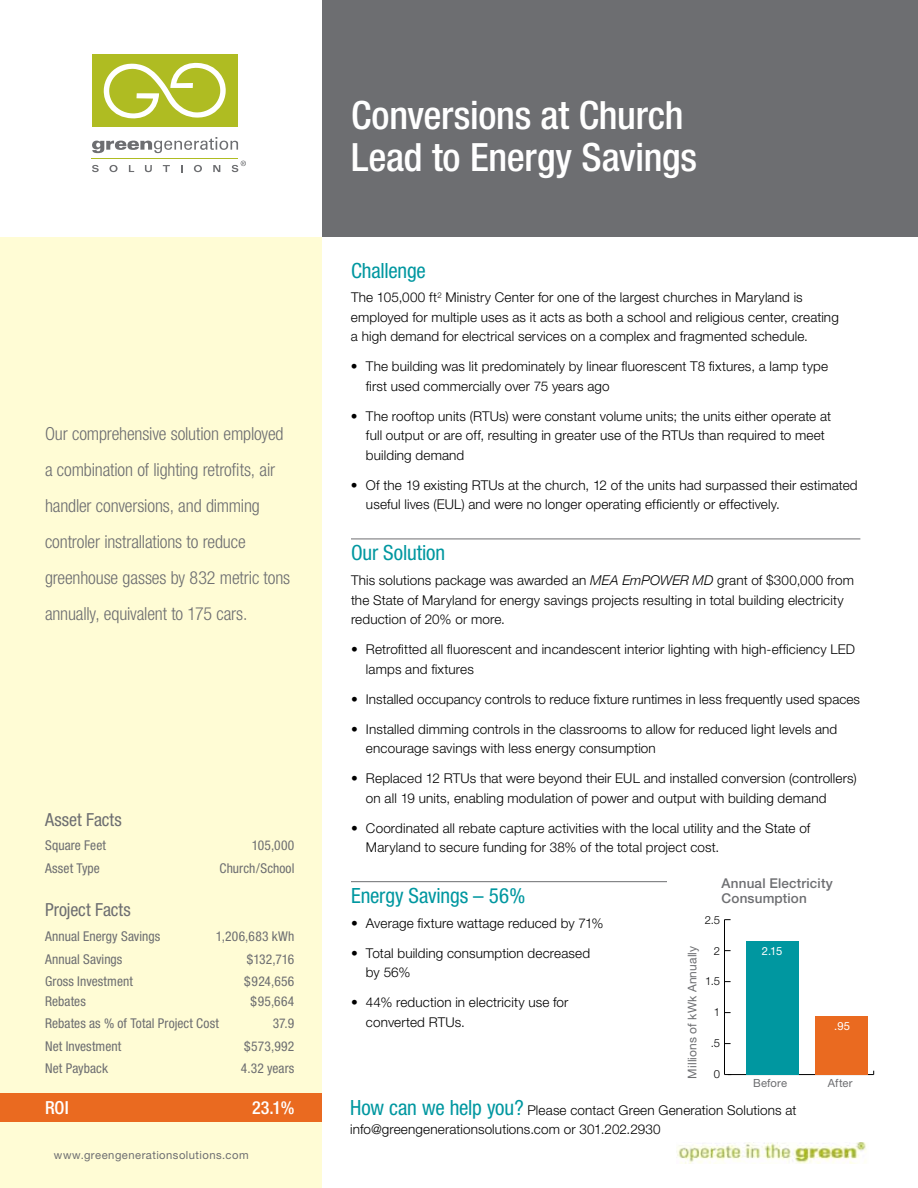
<style>
.page{position:relative;width:918px;height:1188px;background:#fff}
.page>*{position:absolute;margin:0;border:0;box-sizing:border-box;transform-origin:0 0}
.t1{font:500 condensed 39px/42px "Helvetica Neue";letter-spacing:-.01em;color:#fff}
.t2{font:condensed 21px "Helvetica Neue";letter-spacing:-.01em;color:#0097a0}
.t3{font:300 condensed 18px/36px "Helvetica Neue";letter-spacing:-.01em;color:#6d6e71}
.t4{font:condensed 18px "Helvetica Neue";color:#6d6e71}
.t5{font:500 condensed 18px "Helvetica Neue";color:#fff}
.t6{font:300 13.5px/19.5px "Helvetica Neue";letter-spacing:.01em;color:#000}
.t7{font:condensed 13.5px "Helvetica Neue";letter-spacing:.01em;color:#6d6e71}
.t8{font:500 13.5px/15px "Helvetica Neue";letter-spacing:.01em;color:#6d6e71}
.t9{font:12px "Helvetica Neue";letter-spacing:.01em;color:#6d6e71}
.t10{font:11.25px "Helvetica Neue";letter-spacing:.04em;color:#6d6e71}
.t11{font:300 11.25px "Helvetica Neue";color:#000}
.t12{font:11.25px "Helvetica Neue";color:#fff}
.s1{font-style:italic}
.s2{font-weight:400;font-stretch:condensed;font-size:21px;color:#0097a0}
</style>
<div class="page">
<svg style="left:92px;top:137px;width:146px;height:16px"></svg>
<div style="left:92px;top:54px;width:146px;height:73px;background:#afbc22"></div>
<svg style="left:103px;top:63px;width:123px;height:56px"></svg>
<svg style="left:92px;top:165px;width:7px;height:7px"></svg>
<svg style="left:109px;top:165px;width:9px;height:7px"></svg>
<svg style="left:129px;top:165px;width:5px;height:7px"></svg>
<svg style="left:145px;top:165px;width:7px;height:7px"></svg>
<svg style="left:163px;top:165px;width:7px;height:7px"></svg>
<svg style="left:181px;top:165px;width:2px;height:7px"></svg>
<svg style="left:194px;top:165px;width:8px;height:7px"></svg>
<svg style="left:213px;top:165px;width:7px;height:7px"></svg>
<hr style="left:92px;top:158px;width:146px;height:1px;background:#afbc22">
<svg style="left:232px;top:161px;width:14px;height:11px"></svg>
<div style="left:322px;top:0;width:596px;height:237px;background:#6d6e71"></div>
<div style="left:0;top:237px;width:322px;height:951px;background:#fffcd5"></div>
<div style="left:0;top:1093px;width:322px;height:29px;background:#ea6a20"></div>
<img style="left:677px;top:1142px;width:189px;height:22px">
<hr style="left:351px;top:539px;width:509px;height:1px;background:#6d6e71">
<hr style="left:351px;top:881px;width:509px;height:1px;background:#6d6e71">
<div style="left:668px;top:873px;width:232px;height:63px;background:#fff"></div>
<hr style="left:729px;top:1074px;width:145px;height:1px;background:#000">
<hr style="left:724px;top:920px;width:1px;height:155px;background:#000">
<div style="left:816px;top:1016px;width:52px;height:59px;background:#ea6a20"></div>
<div style="left:746px;top:941px;width:52px;height:134px;background:#0097a0"></div>
<h3 class="t3" style="left:45px;top:415px;width:247px">Our comprehensive solution employed a combination of lighting retrofits, air handler conversions, and dimming controler instrallations to reduce greenhouse gasses by 832 metric tons annually, equivalent to 175 cars.</h3>
<h3 class="t4" style="left:45px;top:809px;width:78px">Asset Facts</h3>
<p class="t7" style="left:45px;top:838px;width:62px">Square Feet</p>
<p class="t7" style="left:252px;top:838px;width:44px">105,000</p>
<p class="t7" style="left:45px;top:860px;width:56px">Asset Type</p>
<p class="t7" style="left:220px;top:860px;width:76px">Church/School</p>
<h3 class="t4" style="left:45px;top:900px;width:87px">Project Facts</h3>
<p class="t7" style="left:45px;top:929px;width:117px">Annual Energy Savings</p>
<p class="t7" style="left:216px;top:929px;width:80px">1,206,683 kWh</p>
<p class="t7" style="left:45px;top:951px;width:79px">Annual Savings</p>
<p class="t7" style="left:247px;top:951px;width:49px">$132,716</p>
<p class="t7" style="left:45px;top:974px;width:89px">Gross Investment</p>
<p class="t7" style="left:244px;top:974px;width:52px">$924,656</p>
<p class="t7" style="left:45px;top:993px;width:42px">Rebates</p>
<p class="t7" style="left:250px;top:993px;width:46px">$95,664</p>
<p class="t7" style="left:45px;top:1016px;width:175px">Rebates as % of Total Project Cost</p>
<p class="t7" style="left:273px;top:1016px;width:23px">37.9</p>
<p class="t7" style="left:45px;top:1038px;width:78px">Net Investment</p>
<p class="t7" style="left:244px;top:1038px;width:52px">$573,992</p>
<p class="t7" style="left:45px;top:1061px;width:64px">Net Payback</p>
<p class="t7" style="left:241px;top:1061px;width:55px">4.32 years</p>
<h3 class="t5" style="left:45px;top:1097px;width:25px">ROI</h3>
<h3 class="t5" style="left:252px;top:1097px;width:44px">23.1%</h3>
<p class="t10" style="left:54px;top:1148px;width:196px">www.greengenerationsolutions.com</p>
<h1 class="t1" style="left:351px;top:94px;width:348px">Conversions at Church<br>Lead to Energy Savings</h1>
<h2 class="t2" style="left:351px;top:258px;width:76px">Challenge</h2>
<p class="t6" style="left:351px;top:287px;width:489px">The 105,000 ft<sup>2</sup> Ministry Center for one of the largest churches in Maryland is employed for multiple uses as it acts as both a school and religious center, creating a high demand for electrical services on a complex and fragmented schedule.</p>
<p class="t6" style="left:366px;top:356px;width:464px;text-indent:-15px">• The building was lit predominately by linear fluorescent T8 fixtures, a lamp type first used commercially over 75 years ago</p>
<p class="t6" style="left:366px;top:406px;width:467px;text-indent:-15px">• The rooftop units (RTUs) were constant volume units; the units either operate at full output or are off, resulting in greater use of the RTUs than required to meet building demand</p>
<p class="t6" style="left:366px;top:475px;width:493px;text-indent:-15px">• Of the 19 existing RTUs at the church, 12 of the units had surpassed their estimated useful lives (EUL) and were no longer operating efficiently or effectively.</p>
<h2 class="t2" style="left:351px;top:541px;width:96px">Our Solution</h2>
<p class="t6" style="left:351px;top:570px;width:504px">This solutions package was awarded an <span class="s1">MEA EmPOWER MD</span> grant of $300,000 from the State of Maryland for energy savings projects resulting in total building electricity reduction of 20% or more.</p>
<p class="t6" style="left:366px;top:639px;width:491px;text-indent:-15px">• Retrofitted all fluorescent and incandescent interior lighting with high-efficiency LED lamps and fixtures</p>
<p class="t6" style="left:351px;top:689px;width:511px">• Installed occupancy controls to reduce fixture runtimes in less frequently used spaces</p>
<p class="t6" style="left:366px;top:719px;width:473px;text-indent:-15px">• Installed dimming controls in the classrooms to allow for reduced light levels and encourage savings with less energy consumption</p>
<p class="t6" style="left:366px;top:768px;width:492px;text-indent:-15px">• Replaced 12 RTUs that were beyond their EUL and installed conversion (controllers) on all 19 units, enabling modulation of power and output with building demand</p>
<p class="t6" style="left:366px;top:818px;width:446px;text-indent:-15px">• Coordinated all rebate capture activities with the local utility and the State of<br>Maryland to secure funding for 38% of the total project cost.</p>
<h2 class="t2" style="left:351px;top:883px;width:176px">Energy Savings – 56%</h2>
<p class="t6" style="left:351px;top:913px;width:254px">• Average fixture wattage reduced by 71%</p>
<p class="t6" style="left:366px;top:943px;width:226px;text-indent:-15px">• Total building consumption decreased by 56%</p>
<p class="t6" style="left:366px;top:992px;width:204px;text-indent:-15px">• 44% reduction in electricity use for converted RTUs.</p>
<p class="t8" style="left:722px;top:875px;width:113px">Annual Electricity<br>Consumption</p>
<p class="t11" style="left:705px;top:913px;width:17px">2.5</p>
<p class="t11" style="left:714px;top:944px;width:8px">2</p>
<p class="t11" style="left:705px;top:975px;width:16px">1.5</p>
<p class="t11" style="left:714px;top:1005px;width:8px">1</p>
<p class="t11" style="left:711px;top:1036px;width:11px">.5</p>
<p class="t11" style="left:714px;top:1067px;width:8px">0</p>
<p class="t9" style="left:685px;top:1078px;width:134px;rotate:-90deg">Millions of kWk Annually</p>
<p class="t12" style="left:762px;top:944px;width:22px">2.15</p>
<p class="t12" style="left:834px;top:1019px;width:17px">.95</p>
<p class="t10" style="left:753px;top:1076px;width:36px">Before</p>
<p class="t10" style="left:828px;top:1076px;width:26px">After</p>
<p class="t6" style="left:350px;top:1100px;width:448px"><span class="s2">How can we help you?</span> Please contact Green Generation Solutions at info@greengenerationsolutions.com or 301.202.2930</p>
</div>
